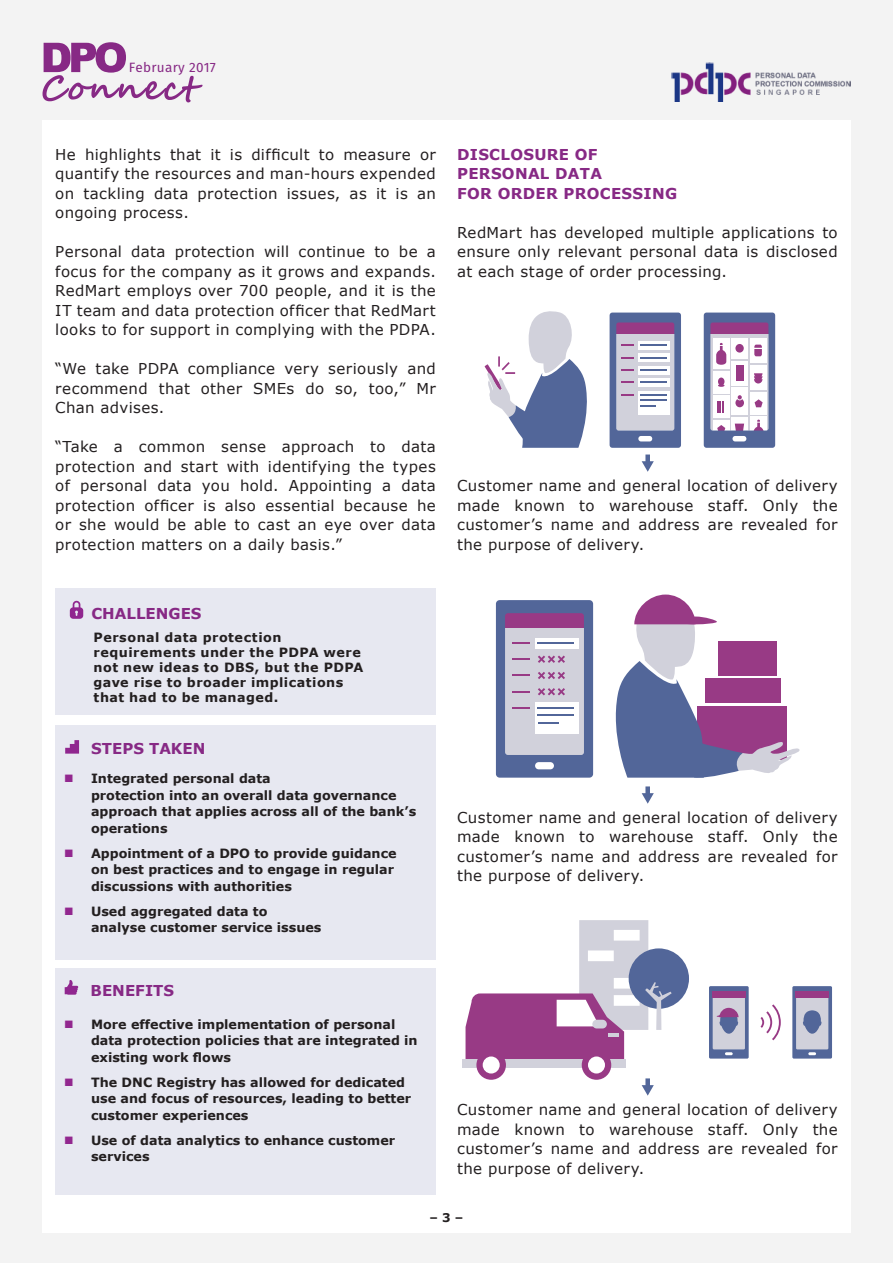
<style>
.page{position:relative;width:893px;height:1263px;background:#f3f3f3}
.page>*{position:absolute;margin:0;border:0;box-sizing:border-box;transform-origin:0 0}
.Body{font:15px/19.5px "Verdana";letter-spacing:.025em;color:#231f20;text-align:justify}
.t1{font:700 15px/19.5px "Verdana";letter-spacing:.02em;color:#872985}
.t2{font:700 15px "Verdana";color:#872985}
.t3{font:13.5px "Fira Sans";letter-spacing:.02em;color:#872985}
.Sidebox-Body{font:700 12.75px/16.5px "Verdana";color:#231f20}
.Sidebox-Body-2{font:700 12.75px/15px "Verdana";letter-spacing:.035em;color:#231f20}
.t4{font:700 12px "Verdana";color:#231f20}
.s1{color:#92278f}
</style>
<div class="page">
<div style="left:43px;top:121px;width:807px;height:1112px;background:#fff"></div>
<svg style="left:43px;top:42px;width:159px;height:60px"></svg>
<img style="left:671px;top:62px;width:179px;height:39px">
<div style="left:55px;top:589px;width:381px;height:126px;background:#e7e8f1"></div>
<svg style="left:70px;top:601px;width:13px;height:18px"></svg>
<div style="left:55px;top:725px;width:381px;height:234px;background:#e7e8f1"></div>
<svg style="left:65px;top:740px;width:14px;height:14px"></svg>
<div style="left:55px;top:968px;width:381px;height:227px;background:#e7e8f1"></div>
<svg style="left:65px;top:980px;width:13px;height:15px"></svg>
<svg style="left:704px;top:313px;width:71px;height:135px"></svg>
<svg style="left:610px;top:313px;width:71px;height:135px"></svg>
<svg style="left:484px;top:311px;width:103px;height:137px"></svg>
<svg style="left:496px;top:600px;width:97px;height:178px;background:#a3a1bf"></svg>
<svg style="left:615px;top:594px;width:185px;height:184px"></svg>
<div style="left:463px;top:1059px;width:163px;height:9px;background:#d1d1db"></div>
<svg style="left:476px;top:1050px;width:30px;height:30px"></svg>
<div style="left:483px;top:1056px;width:17px;height:17px;background:#fff;border-radius:50%"></div>
<div style="left:582px;top:1050px;width:29px;height:30px;background:#983a85;border-radius:50%"></div>
<div style="left:588px;top:1056px;width:17px;height:17px;background:#fff;border-radius:50%"></div>
<div style="left:629px;top:948px;width:60px;height:61px;background:#526699;border-radius:50%"></div>
<svg style="left:466px;top:920px;width:206px;height:139px"></svg>
<svg style="left:760px;top:1004px;width:21px;height:36px"></svg>
<svg style="left:709px;top:986px;width:40px;height:72px;background:#9692b5"></svg>
<svg style="left:792px;top:986px;width:40px;height:72px;background:#9697b8"></svg>
<div style="left:645px;top:454px;width:5px;height:9px;background:#526699"></div>
<svg style="left:642px;top:461px;width:12px;height:11px"></svg>
<div style="left:645px;top:786px;width:5px;height:9px;background:#526699"></div>
<svg style="left:642px;top:793px;width:12px;height:11px"></svg>
<div style="left:645px;top:1078px;width:5px;height:9px;background:#526699"></div>
<svg style="left:642px;top:1085px;width:12px;height:11px"></svg>
<p class="t3" style="left:129px;top:57px;width:88px">February 2017</p>
<p class="Body" style="left:55px;top:144px;width:382px">He highlights that it is difficult to measure or quantify the resources and man-hours expended on tackling data protection issues, as it is an ongoing process.</p>
<p class="Body" style="left:55px;top:242px;width:382px">Personal data protection will continue to be a focus for the company as it grows and expands.<br>RedMart employs over 700 people, and it is the IT team and data protection officer that RedMart looks to for support in complying with the PDPA.</p>
<p class="Body" style="left:55px;top:359px;width:382px">“We take PDPA compliance very seriously and recommend that other SMEs do so, too,” Mr Chan advises.</p>
<p class="Body" style="left:55px;top:437px;width:382px">“Take a common sense approach to data protection and start with identifying the types of personal data you hold. Appointing a data protection officer is also essential because he or she would be able to cast an eye over data protection matters on a daily basis.”</p>
<p class="t1" style="left:457px;top:144px;width:146px">DISCLOSURE OF<br>PERSONAL DATA</p>
<p class="t1" style="left:457px;top:183px;width:222px">FOR ORDER PROCESSING</p>
<p class="Body" style="left:457px;top:222px;width:382px">RedMart has developed multiple applications to ensure only relevant personal data is disclosed at each stage of order processing.</p>
<p class="Body" style="left:457px;top:476px;width:382px">Customer name and general location of delivery made known to warehouse staff. Only the customer’s name and address are revealed for the purpose of delivery.</p>
<p class="t2" style="left:91px;top:602px;width:112px">CHALLENGES</p>
<p class="Sidebox-Body-2" style="left:94px;top:629px;width:271px">Personal data protection requirements under the PDPA were not new ideas to DBS, but the PDPA gave rise to broader implications that had to be managed.</p>
<p class="t2" style="left:91px;top:737px;width:116px">STEPS TAKEN</p>
<p class="Sidebox-Body" style="left:91px;top:770px;width:327px;text-indent:-27px"><span class="s1">■</span> Integrated personal data<br>protection into an overall data governance approach that applies across all of the bank’s operations</p>
<p class="Sidebox-Body" style="left:91px;top:844px;width:307px;text-indent:-27px"><span class="s1">■</span> Appointment of a DPO to provide guidance on best practices and to engage in regular discussions with authorities</p>
<p class="Sidebox-Body" style="left:91px;top:902px;width:232px;text-indent:-27px"><span class="s1">■</span> Used aggregated data to analyse customer service issues</p>
<p class="t2" style="left:91px;top:979px;width:85px">BENEFITS</p>
<p class="Sidebox-Body" style="left:91px;top:1016px;width:328px;text-indent:-27px"><span class="s1">■</span> More effective implementation of personal data protection policies that are integrated in existing work flows</p>
<p class="Sidebox-Body" style="left:91px;top:1074px;width:322px;text-indent:-27px"><span class="s1">■</span> The DNC Registry has allowed for dedicated use and focus of resources, leading to better customer experiences</p>
<p class="Sidebox-Body" style="left:91px;top:1132px;width:306px;text-indent:-27px"><span class="s1">■</span> Use of data analytics to enhance customer services</p>
<p class="Body" style="left:457px;top:807px;width:382px">Customer name and general location of delivery made known to warehouse staff. Only the customer’s name and address are revealed for the purpose of delivery.</p>
<p class="Body" style="left:457px;top:1100px;width:382px">Customer name and general location of delivery made known to warehouse staff. Only the customer’s name and address are revealed for the purpose of delivery.</p>
<p class="t4" style="left:430px;top:1209px;width:35px">– 3 –</p>
</div>
